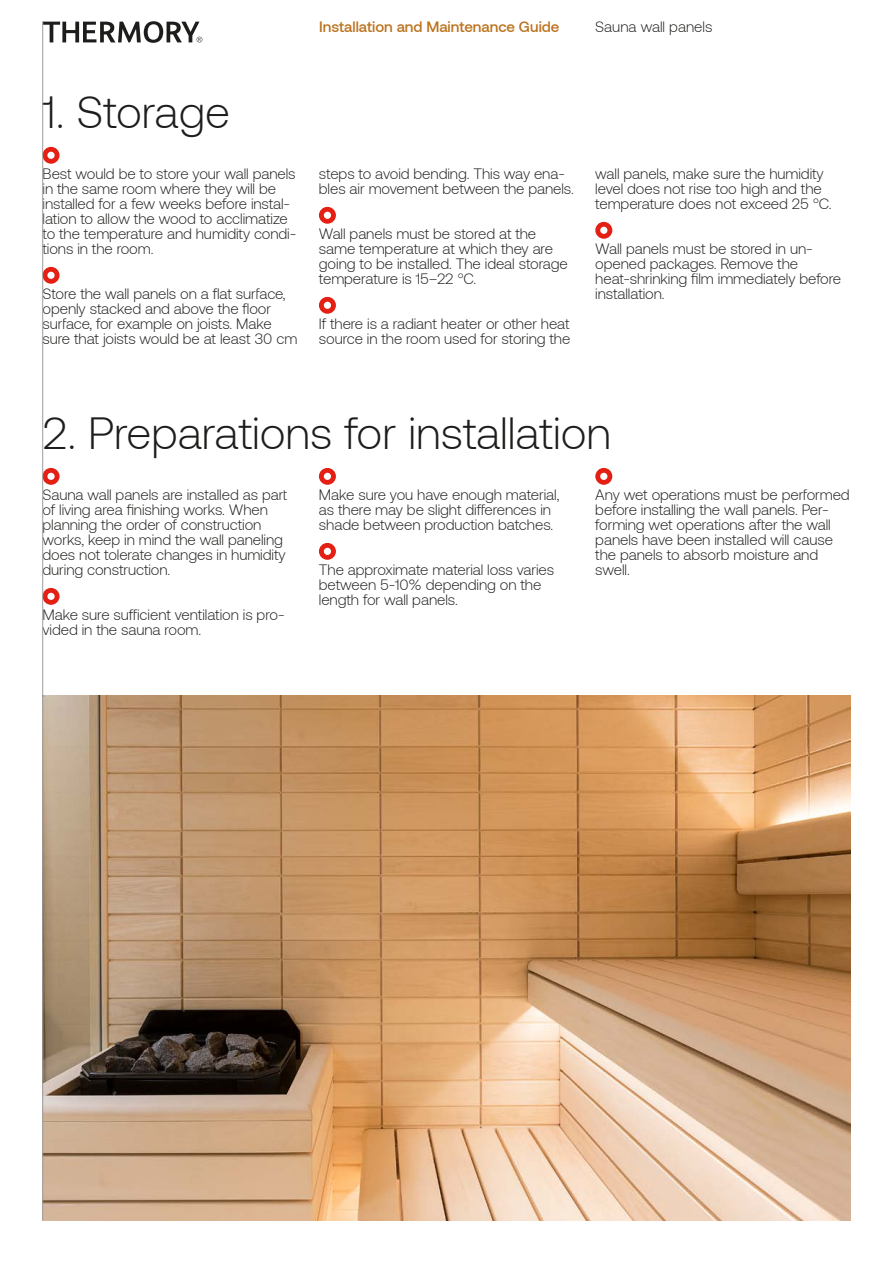
<style>
.page{position:relative;width:893px;height:1263px;background:#fff}
.page>*{position:absolute;margin:0;border:0;box-sizing:border-box;transform-origin:0 0}
.t1{font:300 45px "Aeonik";color:#1d1d1b}
.t2{font:300 15px/15px "Aeonik";letter-spacing:-.005em;color:#1d1d1b}
.t3{font:500 15px "Aeonik";color:#bc731e}
</style>
<div class="page">
<svg style="left:43px;top:147px;width:17px;height:17px"></svg>
<svg style="left:43px;top:267px;width:17px;height:17px"></svg>
<svg style="left:319px;top:207px;width:17px;height:17px"></svg>
<svg style="left:319px;top:297px;width:17px;height:17px"></svg>
<svg style="left:595px;top:222px;width:17px;height:17px"></svg>
<svg style="left:43px;top:468px;width:17px;height:17px"></svg>
<svg style="left:43px;top:588px;width:17px;height:17px"></svg>
<svg style="left:319px;top:468px;width:17px;height:17px"></svg>
<svg style="left:319px;top:543px;width:17px;height:17px"></svg>
<svg style="left:595px;top:468px;width:17px;height:17px"></svg>
<img style="left:43px;top:696px;width:807px;height:524px">
<svg style="left:43px;top:21px;width:159px;height:22px"></svg>
<hr style="left:42px;top:21px;width:1px;height:1199px;background:#9d9d9c">
<p class="t3" style="left:319px;top:18px;width:242px">Installation and Maintenance Guide</p>
<p class="t2" style="left:595px;top:20px;width:119px">Sauna wall panels</p>
<h1 class="t1" style="left:43px;top:96px;width:189px">1. Storage</h1>
<p class="t2" style="left:43px;top:166px;width:255px">Best would be to store your wall panels in the same room where they will be installed for a few weeks before instal&shy;lation to allow the wood to acclimatize to the temperature and humidity condi&shy;tions in the room.</p>
<p class="t2" style="left:43px;top:286px;width:256px">Store the wall panels on a flat surface, openly stacked and above the floor surface, for example on joists. Make sure that joists would be at least 30 cm</p>
<p class="t2" style="left:319px;top:166px;width:256px">steps to avoid bending. This way ena&shy;bles air movement between the panels.</p>
<p class="t2" style="left:319px;top:227px;width:250px">Wall panels must be stored at the same temperature at which they are going to be installed. The ideal storage temperature is 15–22 °C.</p>
<p class="t2" style="left:319px;top:317px;width:253px">If there is a radiant heater or other heat source in the room used for storing the</p>
<p class="t2" style="left:595px;top:166px;width:238px">wall panels, make sure the humidity level does not rise too high and the temperature does not exceed 25 °C.</p>
<p class="t2" style="left:595px;top:242px;width:247px">Wall panels must be stored in un&shy;opened packages. Remove the heat-shrinking film immediately before installation.</p>
<h1 class="t1" style="left:43px;top:417px;width:570px">2. Preparations for installation</h1>
<p class="t2" style="left:43px;top:487px;width:246px">Sauna wall panels are installed as part of living area finishing works. When planning the order of construction works, keep in mind the wall paneling does not tolerate changes in humidity during construction.</p>
<p class="t2" style="left:43px;top:607px;width:244px">Make sure sufficient ventilation is pro&shy;vided in the sauna room.</p>
<p class="t2" style="left:319px;top:487px;width:242px">Make sure you have enough material, as there may be slight differences in shade between production batches.</p>
<p class="t2" style="left:319px;top:562px;width:237px">The approximate material loss varies between 5-10% depending on the length for wall panels.</p>
<p class="t2" style="left:595px;top:487px;width:256px">Any wet operations must be performed before installing the wall panels. Per&shy;forming wet operations after the wall panels have been installed will cause the panels to absorb moisture and swell.</p>
</div>
